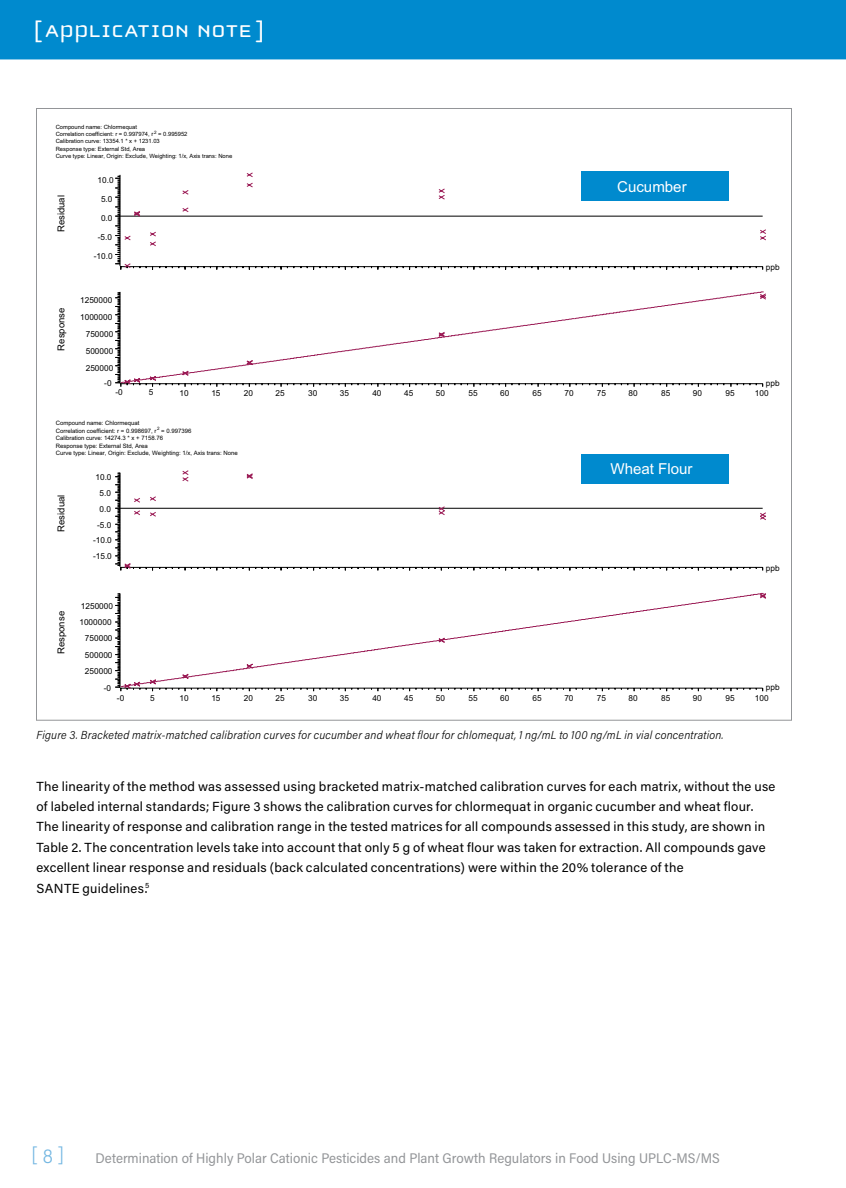
<style>
.page{position:relative;width:846px;height:1188px;background:#fff}
.page>*{position:absolute;margin:0;border:0;box-sizing:border-box;transform-origin:0 0}
.t1{font:24.8px "Cholla Unicase";letter-spacing:.01em;color:#fff;scale:1.1 1}
.t2{font:300 20px "Acumin Pro Semi Cond";color:#74b7e2}
.t3{font:15px "Arial";color:#fff}
.t4{font:14px "Acumin Pro Semi Cond";color:#939598}
.t5{font:13.2px/20.4px "Acumin Pro";letter-spacing:.02em;color:#000}
.t6{font:italic 300 11.6px "Acumin Pro Semi Cond";letter-spacing:.02em;color:#000}
.t7{font:9.6px "Arial";color:#000}
.t8{font:8.2px "Arial";color:#000}
.t9{font:6px/7.6px "Arial";color:#000}
.t10{font:5.8px/7.2px "Arial";color:#000}
.s1{font-size:6px}
</style>
<div class="page">
<div style="left:0;top:0;width:846px;height:59px;background:#008ace"></div>
<hr style="left:120px;top:292px;width:1px;height:91px;background:#000">
<svg style="left:115px;top:293px;width:6px;height:94px"></svg>
<svg style="left:120px;top:293px;width:646px;height:92px"></svg>
<svg style="left:257px;top:318px;width:318px;height:46px"></svg>
<svg style="left:574px;top:291px;width:189px;height:29px"></svg>
<hr style="left:120px;top:266px;width:643px;height:1px;background:#000">
<hr style="left:120px;top:216px;width:643px;height:1px;background:#000">
<hr style="left:120px;top:175px;width:1px;height:91px;background:#000">
<svg style="left:115px;top:176px;width:6px;height:94px"></svg>
<svg style="left:124px;top:172px;width:642px;height:96px"></svg>
<div style="left:581px;top:171px;width:148px;height:30px;background:#008ace"></div>
<div style="left:581px;top:454px;width:148px;height:30px;background:#008ace"></div>
<svg style="left:115px;top:594px;width:6px;height:97px"></svg>
<svg style="left:120px;top:593px;width:646px;height:96px"></svg>
<svg style="left:257px;top:620px;width:318px;height:48px"></svg>
<svg style="left:574px;top:593px;width:189px;height:29px"></svg>
<hr style="left:120px;top:567px;width:643px;height:1px;background:#000">
<hr style="left:120px;top:508px;width:643px;height:1px;background:#000">
<svg style="left:115px;top:473px;width:6px;height:97px"></svg>
<svg style="left:124px;top:470px;width:642px;height:99px"></svg>
<h1 class="t1" style="left:33px;top:18px;width:212px">[ APPLICATION NOTE ]</h1>
<p class="t10" style="left:56px;top:123px;width:178px">Compound name: Chlormequat<br>Correlation coefficient: r = 0.997974, <span class="s1">r</span><sup>2</sup> = 0.995952<br>Calibration curve: 13354.1 * x + 1231.03<br>Response type: External Std, Area<br>Curve type: Linear, Origin: Exclude, Weighting: 1/x, Axis trans: None</p>
<p class="t7" style="left:55px;top:232px;width:39px;rotate:-90deg">Residual</p>
<p class="t8" style="left:98px;top:175px;width:18px">10.0</p>
<p class="t8" style="left:101px;top:194px;width:13px">5.0</p>
<p class="t8" style="left:101px;top:213px;width:13px">0.0</p>
<p class="t8" style="left:98px;top:232px;width:16px">-5.0</p>
<p class="t8" style="left:94px;top:251px;width:20px">-10.0</p>
<p class="t7" style="left:55px;top:351px;width:44px;rotate:-90deg">Response</p>
<p class="t8" style="left:80px;top:294px;width:34px">1250000</p>
<p class="t8" style="left:80px;top:311px;width:34px">1000000</p>
<p class="t8" style="left:86px;top:328px;width:29px">750000</p>
<p class="t8" style="left:86px;top:345px;width:29px">500000</p>
<p class="t8" style="left:86px;top:362px;width:29px">250000</p>
<p class="t3" style="left:617px;top:177px;width:71px">Cucumber</p>
<p class="t8" style="left:766px;top:262px;width:15px">ppb</p>
<p class="t8" style="left:766px;top:377px;width:15px">ppb</p>
<p class="t8" style="left:104px;top:378px;width:9px">-0</p>
<p class="t8" style="left:115px;top:387px;width:9px">-0</p>
<p class="t8" style="left:149px;top:387px;width:6px">5</p>
<p class="t8" style="left:180px;top:388px;width:11px">10</p>
<p class="t8" style="left:211px;top:388px;width:11px">15</p>
<p class="t8" style="left:244px;top:388px;width:11px">20</p>
<p class="t8" style="left:276px;top:388px;width:11px">25</p>
<p class="t8" style="left:308px;top:388px;width:11px">30</p>
<p class="t8" style="left:340px;top:388px;width:11px">35</p>
<p class="t8" style="left:372px;top:388px;width:11px">40</p>
<p class="t8" style="left:404px;top:388px;width:11px">45</p>
<p class="t8" style="left:436px;top:388px;width:11px">50</p>
<p class="t8" style="left:468px;top:388px;width:11px">55</p>
<p class="t8" style="left:500px;top:388px;width:11px">60</p>
<p class="t8" style="left:533px;top:388px;width:11px">65</p>
<p class="t8" style="left:564px;top:388px;width:11px">70</p>
<p class="t8" style="left:597px;top:388px;width:11px">75</p>
<p class="t8" style="left:629px;top:388px;width:11px">80</p>
<p class="t8" style="left:661px;top:388px;width:11px">85</p>
<p class="t8" style="left:693px;top:388px;width:11px">90</p>
<p class="t8" style="left:725px;top:388px;width:11px">95</p>
<p class="t8" style="left:755px;top:388px;width:15px">100</p>
<p class="t9" style="left:56px;top:419px;width:184px">Compound name: Chlormequat<br>Correlation coefficient: r = 0.998697, r<sup>2</sup> = 0.997396<br>Calibration curve: 14274.3 * x + 7158.76<br>Response type: External Std, Area<br>Curve type: Linear, Origin: Exclude, Weighting: 1/x, Axis trans: None</p>
<p class="t7" style="left:55px;top:532px;width:39px;rotate:-90deg">Residual</p>
<p class="t8" style="left:95px;top:472px;width:18px">10.0</p>
<p class="t8" style="left:100px;top:487px;width:13px">5.0</p>
<p class="t8" style="left:100px;top:503px;width:13px">0.0</p>
<p class="t8" style="left:97px;top:519px;width:16px">-5.0</p>
<p class="t8" style="left:93px;top:535px;width:20px">-10.0</p>
<p class="t8" style="left:93px;top:551px;width:20px">-15.0</p>
<p class="t7" style="left:55px;top:654px;width:44px;rotate:-90deg">Response</p>
<p class="t8" style="left:81px;top:601px;width:34px">1250000</p>
<p class="t8" style="left:79px;top:617px;width:34px">1000000</p>
<p class="t8" style="left:85px;top:633px;width:29px">750000</p>
<p class="t8" style="left:85px;top:650px;width:29px">500000</p>
<p class="t8" style="left:85px;top:666px;width:29px">250000</p>
<p class="t8" style="left:104px;top:682px;width:9px">-0</p>
<p class="t3" style="left:610px;top:459px;width:84px">Wheat Flour</p>
<p class="t8" style="left:766px;top:563px;width:15px">ppb</p>
<p class="t8" style="left:766px;top:682px;width:15px">ppb</p>
<p class="t8" style="left:117px;top:693px;width:9px">-0</p>
<p class="t8" style="left:150px;top:693px;width:6px">5</p>
<p class="t8" style="left:180px;top:693px;width:11px">10</p>
<p class="t8" style="left:211px;top:693px;width:11px">15</p>
<p class="t8" style="left:244px;top:693px;width:11px">20</p>
<p class="t8" style="left:276px;top:693px;width:11px">25</p>
<p class="t8" style="left:308px;top:693px;width:11px">30</p>
<p class="t8" style="left:340px;top:693px;width:11px">35</p>
<p class="t8" style="left:372px;top:693px;width:11px">40</p>
<p class="t8" style="left:404px;top:693px;width:11px">45</p>
<p class="t8" style="left:436px;top:693px;width:11px">50</p>
<p class="t8" style="left:468px;top:693px;width:11px">55</p>
<p class="t8" style="left:500px;top:693px;width:11px">60</p>
<p class="t8" style="left:533px;top:693px;width:11px">65</p>
<p class="t8" style="left:564px;top:693px;width:11px">70</p>
<p class="t8" style="left:597px;top:693px;width:11px">75</p>
<p class="t8" style="left:629px;top:693px;width:11px">80</p>
<p class="t8" style="left:661px;top:693px;width:11px">85</p>
<p class="t8" style="left:693px;top:693px;width:11px">90</p>
<p class="t8" style="left:725px;top:693px;width:11px">95</p>
<p class="t8" style="left:755px;top:693px;width:15px">100</p>
<p class="t6" style="left:36px;top:727px;width:689px">Figure 3. Bracketed matrix-matched calibration curves for cucumber and wheat flour for chlomequat, 1 ng/mL to 100 ng/mL in vial concentration.</p>
<p class="t5" style="left:36px;top:775px;width:740px">The linearity of the method was assessed using bracketed matrix-matched calibration curves for each matrix, without the use of labeled internal standards; Figure 3 shows the calibration curves for chlormequat in organic cucumber and wheat flour.<br>The linearity of response and calibration range in the tested matrices for all compounds assessed in this study, are shown in Table 2. The concentration levels take into account that only 5 g of wheat flour was taken for extraction. All compounds gave excellent linear response and residuals (back calculated concentrations) were within the 20% tolerance of the<br>SANTE guidelines.<sup>5</sup></p>
<h2 class="t2" style="left:32px;top:1140px;width:34px">[ 8 ]</h2>
<p class="t4" style="left:96px;top:1148px;width:626px">Determination of Highly Polar Cationic Pesticides and Plant Growth Regulators in Food Using UPLC-MS/MS</p>
</div>
